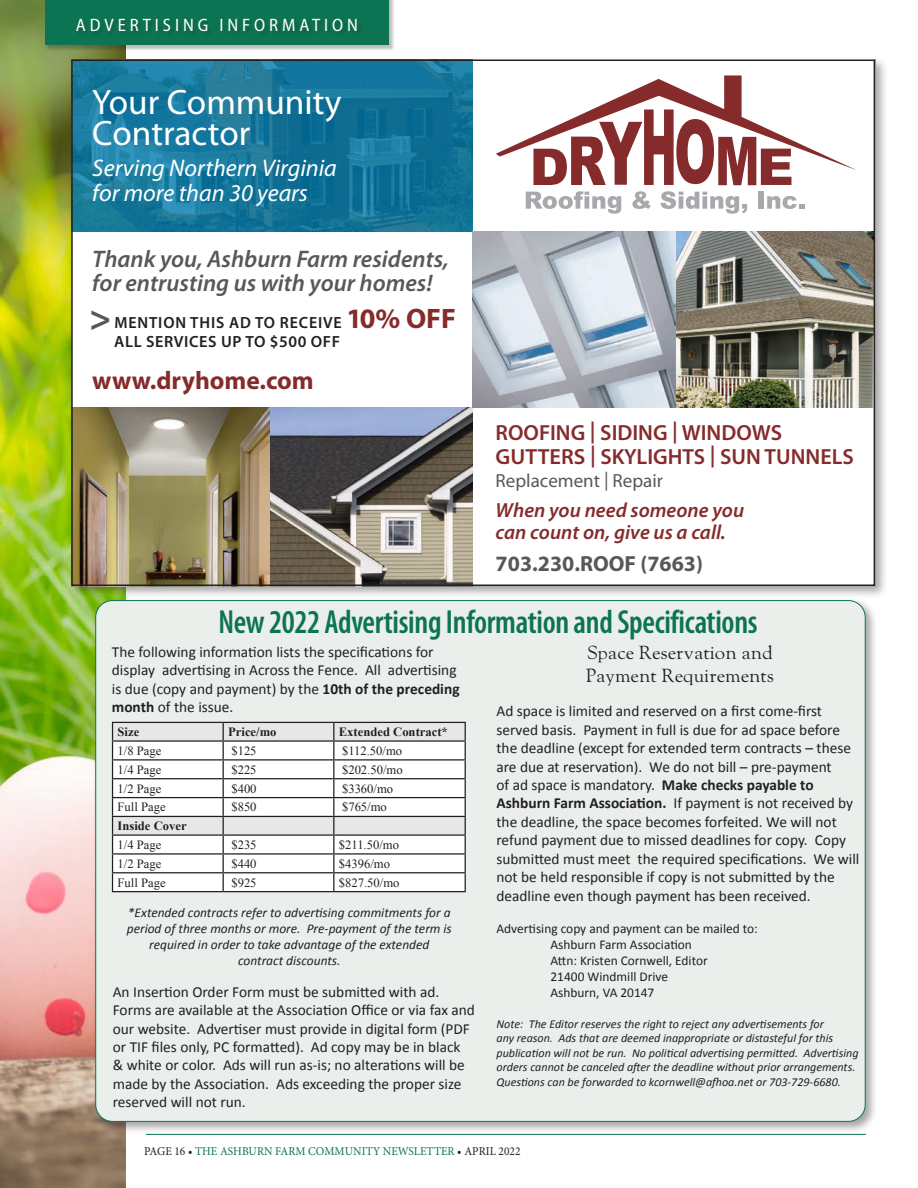
<style>
.page{position:relative;width:918px;height:1188px;background:#fff}
.page>*{position:absolute;margin:0;border:0;box-sizing:border-box;transform-origin:0 0}
.t1{font:700 36.75px "Myriad Pro";color:#57585a}
.t2{font:35.4px/31px "Myriad Pro";color:#fff}
.t3{font:600 condensed 33.45px "Myriad Pro";letter-spacing:-.01em;color:#0c7452;scale:.95 1}
.t4{font:700 25.35px "Myriad Pro";color:#862b2b}
.t5{font:italic 24.15px/25.5px "Myriad Pro";color:#fff}
.t6{font:italic 600 24px/24.9px "Myriad Pro";color:#57585a}
.t7{font:600 21.9px/23.4px "Myriad Pro";color:#862b2b}
.t8{font:700 21.9px "Myriad Pro";color:#57585a}
.t9{font:italic 600 20.55px/21.9px "Myriad Pro";color:#862b2b}
.t10{font:19.05px "Myriad Pro";color:#57585a}
.t11{font:18.75px "LTC Goudy Oldstyle Pro";color:#231f20}
.t12{font:semi-condensed 18px "Myriad Pro";letter-spacing:.22em;color:#fff}
.t13{font:600 16.2px/19.8px "Myriad Pro";letter-spacing:.045em;color:#231f20}
.t14{font:15.3px/18.5px "Calibri";color:#231f20}
.t15{font:italic 13.35px "Calibri";color:#231f20}
.t16{font:13.35px "Calibri";color:#231f20}
.t17{font:12.6px "Times New Roman";color:#231f20}
.t18{font:700 12.6px "Times New Roman";color:#231f20}
.t19{font:italic 12px/14.5px "Calibri";color:#231f20}
.t20{font:12px "Minion Pro";letter-spacing:.005em;color:#0c7452;scale:.95 1}
.s1{font-weight:700;font-size:28.2px;color:#862b2b}
.s2{font-weight:700}
.s3{color:#231f20}
</style>
<div class="page">
<img style="left:0;top:0;width:126px;height:1188px">
<hr style="left:146px;top:1134px;width:720px;height:1px;background:#0c7452">
<div style="left:45px;top:0;width:350px;height:51px;background:#231f20;opacity:.3"></div>
<div style="left:45px;top:0;width:344px;height:45px;background:#0c7452"></div>
<div style="left:92px;top:597px;width:785px;height:537px;background:#231f20;opacity:.4"></div>
<div style="left:96px;top:601px;width:769px;height:520px;background:#ebefec;border-radius:17px"></div>
<svg style="left:112px;top:722px;width:354px;height:169px"></svg>
<hr style="left:112px;top:891px;width:111px;height:1px;background:#231f20">
<hr style="left:223px;top:891px;width:111px;height:1px;background:#231f20">
<hr style="left:334px;top:891px;width:132px;height:1px;background:#231f20">
<div style="left:76px;top:18px;width:286px;height:19px;background:#0c7050"></div>
<div style="left:68px;top:56px;width:820px;height:543px;background:#231f20;opacity:.4"></div>
<img style="left:74px;top:63px;width:798px;height:520px">
<svg style="left:526px;top:191px;width:95px;height:23px"></svg>
<svg style="left:632px;top:191px;width:19px;height:18px"></svg>
<svg style="left:661px;top:191px;width:86px;height:23px"></svg>
<div style="left:758px;top:192px;width:6px;height:17px;background:#a8a9ad"></div>
<svg style="left:767px;top:196px;width:37px;height:13px"></svg>
<svg style="left:496px;top:75px;width:361px;height:110px"></svg>
<p class="t12" style="left:76px;top:14px;width:284px">ADVERTISING INFORMATION</p>
<p class="t2" style="left:92px;top:86px;width:251px">Your Community<br>Contractor</p>
<p class="t5" style="left:92px;top:155px;width:246px">Serving Northern Virginia for more than 30 years</p>
<p class="t6" style="left:92px;top:245px;width:358px">Thank you, Ashburn Farm residents, for entrusting us with your homes!</p>
<p class="t13" style="left:114px;top:312px;width:343px">MENTION THIS AD TO RECEIVE <span class="s1">10% OFF<br></span>ALL SERVICES UP TO $500 OFF</p>
<p class="t1" style="left:89px;top:294px;width:23px">&gt;</p>
<p class="t4" style="left:92px;top:364px;width:223px">www.dryhome.com</p>
<p class="t7" style="left:496px;top:421px;width:360px">ROOFING | SIDING | WINDOWS<br>GUTTERS | SKYLIGHTS | SUN TUNNELS</p>
<p class="t10" style="left:496px;top:469px;width:169px">Replacement | Repair</p>
<p class="t9" style="left:496px;top:498px;width:250px">When you need someone you can count on, give us a call.</p>
<p class="t8" style="left:496px;top:550px;width:209px">703.230.ROOF (7663)</p>
<p class="t3" style="left:218px;top:601px;width:569px">New 2022 Advertising Information and Specifications</p>
<p class="t14" style="left:112px;top:643px;width:349px">The following information lists the specifications for display advertising in Across the Fence. All advertising is due (copy and payment) by the <span class="s2">10th of the preceding month</span> of the issue.</p>
<p class="t11" style="left:587px;top:642px;width:187px">Space Reservation and</p>
<p class="t11" style="left:586px;top:664px;width:190px">Payment Requirements</p>
<p class="t14" style="left:496px;top:702px;width:364px">Ad space is limited and reserved on a first come-first served basis. Payment in full is due for ad space before the deadline (except for extended term contracts – these are due at reservation). We do not bill – pre-payment<br>of ad space is mandatory. <span class="s2">Make checks payable to Ashburn Farm Association.</span> If payment is not received by the deadline, the space becomes forfeited. We will not refund payment due to missed deadlines for copy. Copy submitted must meet the required specifications. We will not be held responsible if copy is not submitted by the deadline even though payment has been received.</p>
<p class="t16" style="left:496px;top:920px;width:263px">Advertising copy and payment can be mailed to:</p>
<p class="t16" style="left:550px;top:936px;width:143px">Ashburn Farm Association</p>
<p class="t16" style="left:550px;top:952px;width:159px">Attn: Kristen Cornwell, Editor</p>
<p class="t16" style="left:550px;top:968px;width:119px">21400 Windmill Drive</p>
<p class="t16" style="left:550px;top:984px;width:105px">Ashburn, VA 20147</p>
<p class="t19" style="left:496px;top:1016px;width:364px">Note: The Editor reserves the right to reject any advertisements for<br>any reason. Ads that are deemed inappropriate or distasteful for this publication will not be run. No political advertising permitted. Advertising orders cannot be canceled after the deadline without prior arrangements.<br>Questions can be forwarded to kcornwell@afhoa.net or 703-729-6680.</p>
<p class="t18" style="left:118px;top:723px;width:23px">Size</p>
<p class="t18" style="left:228px;top:723px;width:50px">Price/mo</p>
<p class="t18" style="left:339px;top:723px;width:111px">Extended Contract*</p>
<p class="t17" style="left:118px;top:742px;width:45px">1/8 Page</p>
<p class="t17" style="left:231px;top:742px;width:27px">$125</p>
<p class="t17" style="left:342px;top:742px;width:62px">$112.50/mo</p>
<p class="t17" style="left:118px;top:761px;width:45px">1/4 Page</p>
<p class="t17" style="left:231px;top:761px;width:27px">$225</p>
<p class="t17" style="left:342px;top:761px;width:62px">$202.50/mo</p>
<p class="t17" style="left:118px;top:780px;width:45px">1/2 Page</p>
<p class="t17" style="left:231px;top:780px;width:27px">$400</p>
<p class="t17" style="left:342px;top:780px;width:53px">$3360/mo</p>
<p class="t17" style="left:118px;top:799px;width:50px">Full Page</p>
<p class="t17" style="left:231px;top:799px;width:27px">$850</p>
<p class="t17" style="left:342px;top:799px;width:46px">$765/mo</p>
<p class="t18" style="left:118px;top:817px;width:71px">Inside Cover</p>
<p class="t17" style="left:118px;top:836px;width:45px">1/4 Page</p>
<p class="t17" style="left:231px;top:836px;width:27px">$235</p>
<p class="t17" style="left:339px;top:836px;width:62px">$211.50/mo</p>
<p class="t17" style="left:118px;top:855px;width:45px">1/2 Page</p>
<p class="t17" style="left:231px;top:855px;width:27px">$440</p>
<p class="t17" style="left:339px;top:855px;width:53px">$4396/mo</p>
<p class="t17" style="left:118px;top:874px;width:50px">Full Page</p>
<p class="t17" style="left:231px;top:874px;width:27px">$925</p>
<p class="t17" style="left:339px;top:874px;width:62px">$827.50/mo</p>
<p class="t15" style="left:128px;top:903px;width:324px">*Extended contracts refer to advertising commitments for a</p>
<p class="t15" style="left:127px;top:920px;width:327px">period of three months or more. Pre-payment of the term is</p>
<p class="t15" style="left:149px;top:936px;width:282px">required in order to take advantage of the extended</p>
<p class="t15" style="left:238px;top:952px;width:104px">contract discounts.</p>
<p class="t14" style="left:113px;top:982px;width:364px">An Insertion Order Form must be submitted with ad.<br>Forms are available at the Association Office or via fax and our website. Advertiser must provide in digital form (PDF or TIF files only, PC formatted). Ad copy may be in black<br>&amp; white or color. Ads will run as-is; no alterations will be made by the Association. Ads exceeding the proper size reserved will not run.</p>
<p class="t20" style="left:144px;top:1143px;width:398px"><span class="s3">PAGE 16 •</span> THE ASHBURN FARM COMMUNITY NEWSLETTER <span class="s3">• APRIL 2022</span></p>
</div>
